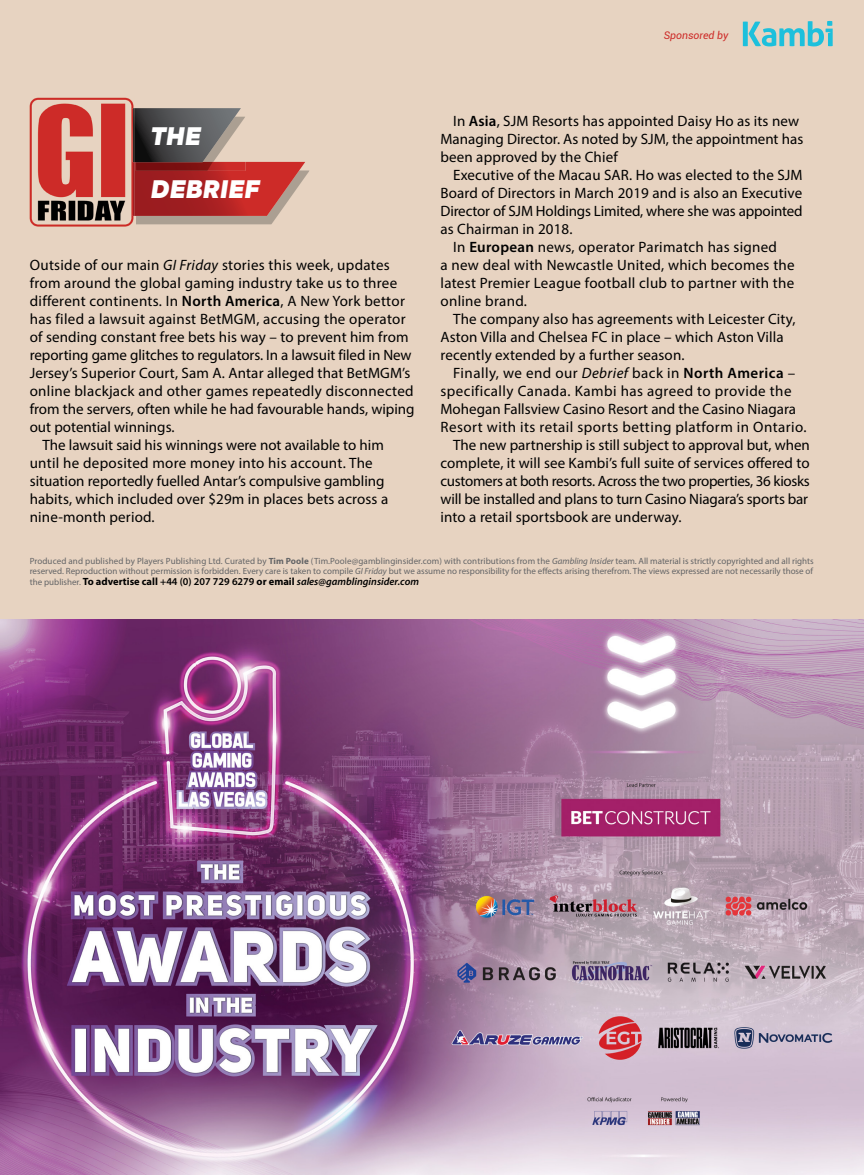
<style>
.page{position:relative;width:864px;height:1175px;background:#fff}
.page>*{position:absolute;margin:0;border:0;box-sizing:border-box;transform-origin:0 0}
.t1{font:italic 800 24px "Axiforma";color:#fff}
.t2{font:15px/18px "Myriad Pro";letter-spacing:.01em;color:#000}
.t3{font:15px "Myriad Pro";letter-spacing:.03em;color:#000}
.t4{font:15px "Myriad Pro";letter-spacing:-.01em;color:#000}
.t5{font:15px "Myriad Pro";letter-spacing:-.02em;color:#000}
.t6{font:italic 600 10.5px "Myriad Pro";color:#000}
.t7{font:italic 10.5px "Roboto";color:#cd2b28}
.t8{font:9px/10.5px "Myriad Pro";color:#636466}
.s1{font-weight:600}
.s2{font-style:italic}
.s3{font-weight:700}
.s4{font-weight:400;font-style:normal;font-size:9px;color:#636466}
.s5{font-weight:700;font-style:normal}
.s6{font-style:normal}
</style>
<div class="page">
<div style="left:0;top:0;width:864px;height:1174px;background:#e7d3c1"></div>
<img style="left:136px;top:170px;width:173px;height:55px">
<svg style="left:135px;top:108px;width:170px;height:108px"></svg>
<img style="left:0;top:619px;width:864px;height:555px">
<img style="left:29px;top:97px;width:105px;height:130px">
<img style="left:132px;top:108px;width:3px;height:108px">
<svg style="left:743px;top:21px;width:90px;height:25px"></svg>
<p class="t7" style="left:664px;top:28px;width:66px">Sponsored by</p>
<p class="t2" style="left:441px;top:112px;width:364px;text-indent:13px">In <span class="s1">Asia</span>, SJM Resorts has appointed Daisy Ho as its new<br>Managing Director. As noted by SJM, the appointment has been approved by the Chief</p>
<p class="t2" style="left:453px;top:166px;width:351px">Executive of the Macau SAR. Ho was elected to the SJM</p>
<p class="t2" style="left:441px;top:184px;width:363px">Board of Directors in March 2019 and is also an Executive</p>
<p class="t4" style="left:441px;top:202px;width:364px">Director of SJM Holdings Limited, where she was appointed</p>
<p class="t2" style="left:441px;top:220px;width:134px">as Chairman in 2018.</p>
<p class="t2" style="left:453px;top:238px;width:325px">In <span class="s1">European</span> news, operator Parimatch has signed</p>
<p class="t2" style="left:441px;top:256px;width:356px">a new deal with Newcastle United, which becomes the</p>
<p class="t2" style="left:441px;top:274px;width:355px">latest Premier League football club to partner with the</p>
<p class="t2" style="left:441px;top:292px;width:88px">online brand.</p>
<p class="t2" style="left:453px;top:310px;width:344px">The company also has agreements with Leicester City,</p>
<p class="t2" style="left:441px;top:328px;width:345px">Aston Villa and Chelsea FC in place – which Aston Villa</p>
<p class="t2" style="left:441px;top:346px;width:246px">recently extended by a further season.</p>
<p class="t3" style="left:453px;top:364px;width:344px">Finally, we end our <span class="s2">Debrief</span> back in <span class="s1">North America</span> –</p>
<p class="t3" style="left:441px;top:382px;width:353px">specifically Canada. Kambi has agreed to provide the</p>
<p class="t2" style="left:441px;top:400px;width:357px">Mohegan Fallsview Casino Resort and the Casino Niagara</p>
<p class="t3" style="left:441px;top:418px;width:368px">Resort with its retail sports betting platform in Ontario.</p>
<p class="t2" style="left:453px;top:436px;width:358px">The new partnership is still subject to approval but, when</p>
<p class="t2" style="left:441px;top:454px;width:371px">complete, it will see Kambi’s full suite of services offered to</p>
<p class="t5" style="left:441px;top:472px;width:371px">customers at both resorts. Across the two properties, 36 kiosks</p>
<p class="t4" style="left:441px;top:490px;width:369px">will be installed and plans to turn Casino Niagara’s sports bar</p>
<p class="t2" style="left:441px;top:508px;width:243px">into a retail sportsbook are underway.</p>
<p class="t8" style="left:30px;top:555px;width:785px">Produced and published by Players Publishing Ltd. Curated by <span class="s3">Tim Poole</span> (Tim.Poole@gamblinginsider.com) with contributions from the <span class="s2">Gambling Insider</span> team. All material is strictly copyrighted and all rights reserved. Reproduction without permission is forbidden. Every care is taken to compile <span class="s2">GI Friday</span> but we assume no responsibility for the effects arising therefrom. The views expressed are not necessarily those of</p>
<p class="t6" style="left:30px;top:575px;width:391px"><span class="s4">the publisher.</span> <span class="s5">To advertise call</span> <span class="s6">+44 (0) 207 729 6279</span> <span class="s5">or email</span> sales@gamblinginsider.com</p>
<h1 class="t1" style="left:151px;top:118px;width:52px">THE</h1>
<h1 class="t1" style="left:151px;top:172px;width:111px">DEBRIEF</h1>
<p class="t2" style="left:30px;top:256px;width:362px">Outside of our main <span class="s2">GI Friday</span> stories this week, updates</p>
<p class="t2" style="left:30px;top:274px;width:369px">from around the global gaming industry take us to three</p>
<p class="t2" style="left:30px;top:292px;width:377px">different continents. In <span class="s1">North America</span>, A New York bettor</p>
<p class="t2" style="left:30px;top:310px;width:377px">has filed a lawsuit against BetMGM, accusing the operator</p>
<p class="t2" style="left:30px;top:328px;width:380px">of sending constant free bets his way – to prevent him from</p>
<p class="t2" style="left:30px;top:346px;width:383px">reporting game glitches to regulators. In a lawsuit filed in New</p>
<p class="t2" style="left:30px;top:364px;width:382px">Jersey’s Superior Court, Sam A. Antar alleged that BetMGM’s</p>
<p class="t2" style="left:30px;top:382px;width:385px">online blackjack and other games repeatedly disconnected</p>
<p class="t2" style="left:30px;top:400px;width:386px">from the servers, often while he had favourable hands, wiping</p>
<p class="t2" style="left:30px;top:418px;width:146px">out potential winnings.</p>
<p class="t2" style="left:43px;top:436px;width:343px">The lawsuit said his winnings were not available to him</p>
<p class="t2" style="left:30px;top:454px;width:345px">until he deposited more money into his account. The</p>
<p class="t2" style="left:30px;top:472px;width:356px">situation reportedly fuelled Antar’s compulsive gambling</p>
<p class="t2" style="left:30px;top:490px;width:360px">habits, which included over $29m in places bets across a</p>
<p class="t2" style="left:30px;top:508px;width:126px">nine-month period.</p>
</div>
